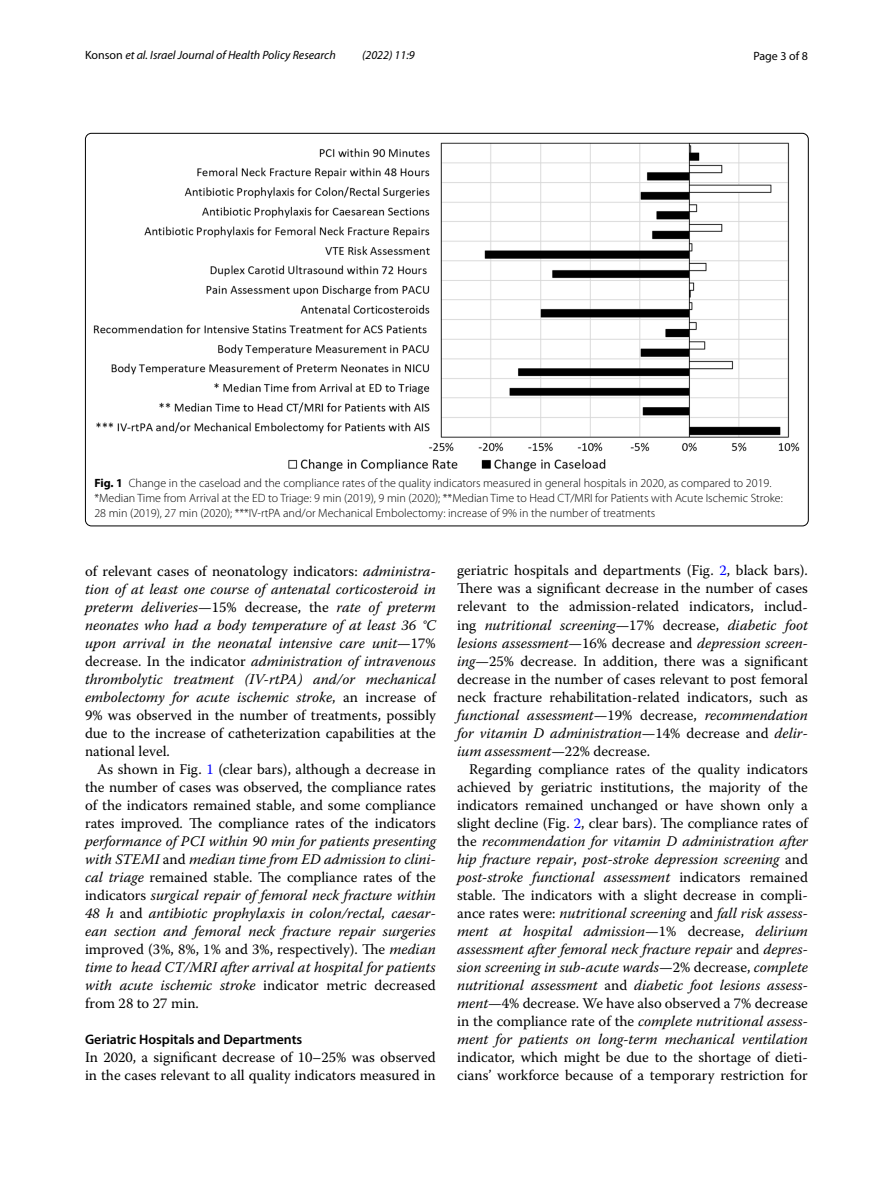
<style>
.page{position:relative;width:893px;height:1187px;background:#fff}
.page>*{position:absolute;margin:0;border:0;box-sizing:border-box;transform-origin:0 0}
.t1{font:italic 14.7px/18px "Warnock Pro";color:#000;text-align:justify}
.t2{font:14.7px/18px "Warnock Pro";color:#000;text-align:justify}
.t3{font:600 13.8px "Myriad Pro";color:#000}
.t4{font:300 12px/15px "Myriad Pro";color:#000}
.t5{font:italic 12px "Myriad Pro";color:#000}
.t6{font:12px "Myriad Pro";color:#000}
.s1{font-style:normal}
.s2{font-weight:700}
.s3{color:#00f}
.s4{font-style:italic}
.s5{font-style:normal;color:#00f}
</style>
<div class="page">
<img style="left:94px;top:142px;width:706px;height:329px">
<p class="t5" style="left:85px;top:48px;width:252px"><span class="s1">Konson</span> et al. Israel Journal of Health Policy Research</p>
<p class="t5" style="left:362px;top:48px;width:54px">(2022) 11:9</p>
<p class="t6" style="left:753px;top:48px;width:56px">Page 3 of 8</p>
<p class="t4" style="left:94px;top:475px;width:690px"><span class="s2">Fig. 1</span> Change in the caseload and the compliance rates of the quality indicators measured in general hospitals in 2020, as compared to 2019. *Median Time from Arrival at the ED to Triage: 9 min (2019), 9 min (2020); **Median Time to Head CT/MRI for Patients with Acute Ischemic Stroke:<br>28 min (2019), 27 min (2020); ***IV-rtPA and/or Mechanical Embolectomy: increase of 9% in the number of treatments</p>
<p class="t1" style="left:85px;top:561px;width:352px"><span class="s1">of relevant cases of neonatology indicators:</span> administra&shy;tion of at least one course of antenatal corticosteroid in preterm deliveries<span class="s1">—15% decrease, the</span> rate of preterm neonates who had a body temperature of at least 36 °C upon arrival in the neonatal intensive care unit<span class="s1">—17% decrease. In the indicator</span> administration of intravenous thrombolytic treatment (IV-rtPA) and/or mechanical embolectomy for acute ischemic stroke<span class="s1">, an increase of 9% was observed in the number of treatments, possibly due to the increase of catheterization capabilities at the national level.</span></p>
<p class="t2" style="left:85px;top:759px;width:352px;text-indent:12px">As shown in Fig. <span class="s3">1</span> (clear bars), although a decrease in the number of cases was observed, the compliance rates of the indicators remained stable, and some compliance rates improved. The compliance rates of the indicators</p>
<p class="t1" style="left:85px;top:831px;width:352px">performance of PCI within 90 min for patients presenting with STEMI <span class="s1">and</span> median time from ED admission to clini&shy;cal triage <span class="s1">remained stable. The compliance rates of the indicators</span> surgical repair of femoral neck fracture within 48 h <span class="s1">and</span> antibiotic prophylaxis in colon/rectal, caesar&shy;ean section and femoral neck fracture repair surgeries <span class="s1">improved (3%, 8%, 1% and 3%, respectively). The</span> median time to head CT/MRI after arrival at hospital for patients with acute ischemic stroke <span class="s1">indicator metric decreased from 28 to 27 min.</span></p>
<p class="t3" style="left:85px;top:1030px;width:219px">Geriatric Hospitals and Departments</p>
<p class="t2" style="left:85px;top:1047px;width:352px">In 2020, a significant decrease of 10–25% was observed in the cases relevant to all quality indicators measured in</p>
<p class="t2" style="left:457px;top:561px;width:352px">geriatric hospitals and departments (Fig. <span class="s3">2</span>, black bars).<br>There was a significant decrease in the number of cases relevant to the admission-related indicators, includ&shy;ing <span class="s4">nutritional screening</span>—17% decrease, <span class="s4">diabetic foot lesions assessment</span>—16% decrease and <span class="s4">depression screen&shy;ing</span>—25% decrease. In addition, there was a significant decrease in the number of cases relevant to post femoral neck fracture rehabilitation-related indicators, such as <span class="s4">functional assessment</span>—19% decrease, <span class="s4">recommendation for vitamin D administration</span>—14% decrease and <span class="s4">delir&shy;ium assessment</span>—22% decrease.</p>
<p class="t1" style="left:457px;top:759px;width:352px;text-indent:12px"><span class="s1">Regarding compliance rates of the quality indicators achieved by geriatric institutions, the majority of the indicators remained unchanged or have shown only a slight decline (Fig.</span> <span class="s5">2</span><span class="s1">, clear bars). The compliance rates of the</span> recommendation for vitamin D administration after hip fracture repair<span class="s1">,</span> post-stroke depression screening <span class="s1">and </span>post-stroke functional assessment <span class="s1">indicators remained stable. The indicators with a slight decrease in compli&shy;ance rates were:</span> nutritional screening <span class="s1">and</span> fall risk assess&shy;ment at hospital admission<span class="s1">—1% decrease,</span> delirium assessment after femoral neck fracture repair <span class="s1">and</span> depres&shy;sion screening in sub-acute wards<span class="s1">—2% decrease,</span> complete nutritional assessment <span class="s1">and</span> diabetic foot lesions assess&shy;ment<span class="s1">—4% decrease. We have also observed a 7% decrease in the compliance rate of the</span> complete nutritional assess&shy;ment for patients on long-term mechanical ventilation</p>
<p class="t2" style="left:457px;top:1047px;width:352px">indicator, which might be due to the shortage of dieti&shy;cians’ workforce because of a temporary restriction for</p>
</div>
